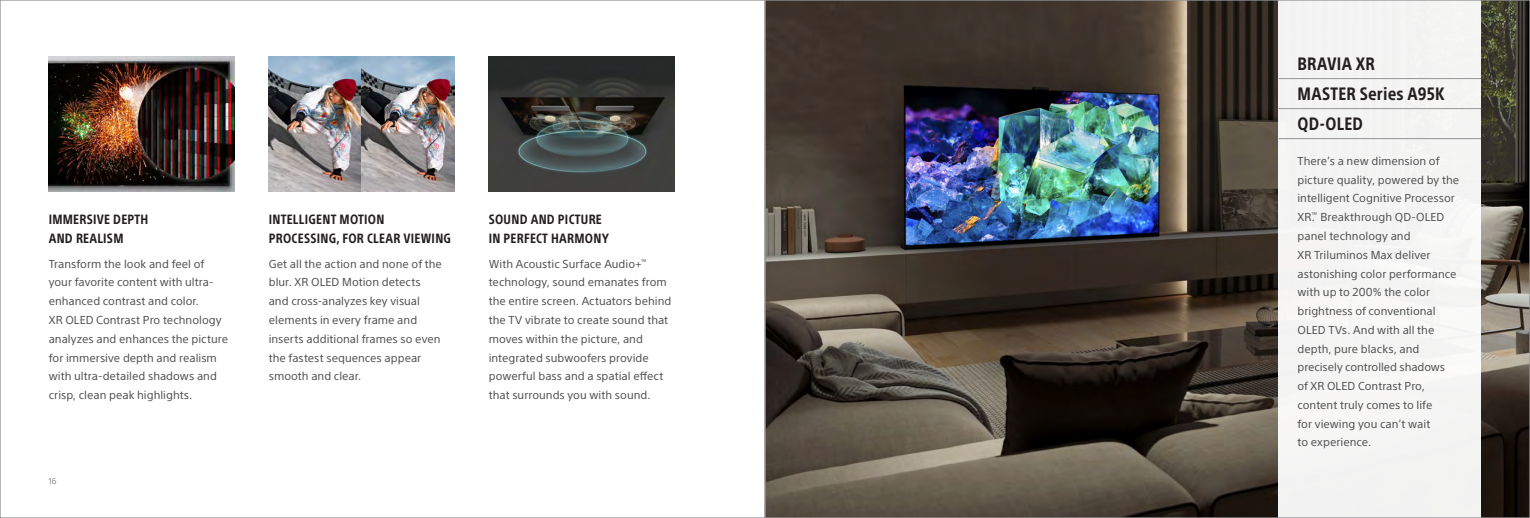
<style>
.page{position:relative;width:1530px;height:518px;background:#fff}
.page>*{position:absolute;margin:0;border:0;box-sizing:border-box;transform-origin:0 0}
.Product_Names{font:700 condensed 17.5px "SST Pro";letter-spacing:.01em;color:#231f20}
.t1{font:700 condensed 13.12px/18.8px "SST Pro";letter-spacing:.02em;color:#231f20}
.Body_Copy-No_Indent{font:11.25px/18.8px "SST Pro";color:#4b4c4d}
.Product_Body_Copy{font:11.25px/18.8px "SST Pro";color:#4b4c4d}
.t2{font:8.12px "SST Pro";color:#808285}
</style>
<div class="page">
<img style="left:767px;top:2px;width:761px;height:514px">
<div style="left:1279px;top:0;width:202px;height:518px;background:#f5f4f4"></div>
<img style="left:489px;top:56px;width:186px;height:135px">
<img style="left:269px;top:56px;width:186px;height:135px">
<img style="left:49px;top:56px;width:186px;height:135px">
<hr style="left:1279px;top:78px;width:202px;height:1px;background:#939598">
<hr style="left:1279px;top:108px;width:202px;height:1px;background:#939598">
<hr style="left:1279px;top:138px;width:202px;height:1px;background:#939598">
<p class="t1" style="left:49px;top:210px;width:101px">IMMERSIVE DEPTH<br>AND REALISM</p>
<p class="t1" style="left:269px;top:210px;width:184px">INTELLIGENT MOTION<br>PROCESSING, FOR CLEAR VIEWING</p>
<p class="t1" style="left:489px;top:210px;width:122px">SOUND AND PICTURE<br>IN PERFECT HARMONY</p>
<p class="Body_Copy-No_Indent" style="left:49px;top:254px;width:181px">Transform the look and feel of your favorite content with ultra&shy;enhanced contrast and color.<br>XR OLED Contrast Pro technology analyzes and enhances the picture for immersive depth and realism with ultra-detailed shadows and crisp, clean peak highlights.</p>
<p class="Body_Copy-No_Indent" style="left:269px;top:254px;width:175px">Get all the action and none of the blur. XR OLED Motion detects and cross-analyzes key visual elements in every frame and inserts additional frames so even the fastest sequences appear smooth and clear.</p>
<p class="Body_Copy-No_Indent" style="left:489px;top:254px;width:184px">With Acoustic Surface Audio+<sup>™ </sup>technology, sound emanates from the entire screen. Actuators behind the TV vibrate to create sound that moves within the picture, and integrated subwoofers provide powerful bass and a spatial effect that surrounds you with sound.</p>
<p class="t2" style="left:49px;top:476px;width:9px">16</p>
<p class="Product_Names" style="left:1298px;top:53px;width:79px">BRAVIA XR</p>
<p class="Product_Names" style="left:1298px;top:83px;width:149px">MASTER Series A95K</p>
<p class="Product_Names" style="left:1298px;top:113px;width:67px">QD-OLED</p>
<p class="Product_Body_Copy" style="left:1297px;top:151px;width:163px">There’s a new dimension of picture quality, powered by the intelligent Cognitive Processor<br>XR.<sup>™</sup> Breakthrough QD-OLED panel technology and<br>XR Triluminos Max deliver astonishing color performance with up to 200% the color brightness of conventional<br>OLED TVs. And with all the depth, pure blacks, and precisely controlled shadows<br>of XR OLED Contrast Pro, content truly comes to life<br>for viewing you can’t wait<br>to experience.</p>
</div>
